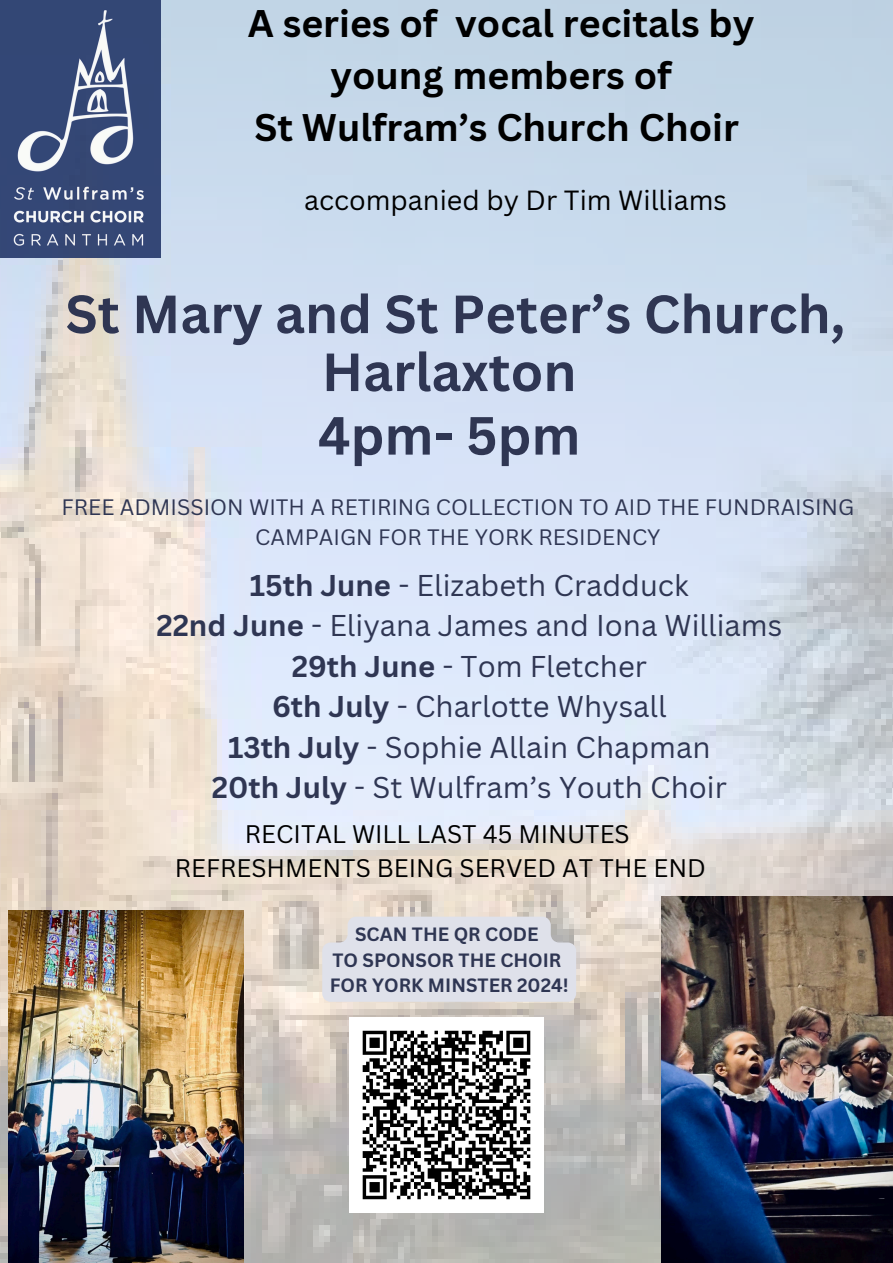
<style>
.page{position:relative;width:893px;height:1263px;background:#fff}
.page>*{position:absolute;margin:0;border:0;box-sizing:border-box;transform-origin:0 0}
.t1{font:700 52.5px/57.9px "Canva Sans";color:#2f3653;text-align:center}
.t2{font:700 37.5px/52.3px "Canva Sans";color:#000;text-align:center}
.t3{font:29.25px/40.5px "Canva Sans";color:#2f3653;text-align:center}
.t4{font:27px "Canva Sans";color:#000}
.t5{font:24.75px/34.3px "Canva Sans";color:#000;text-align:center}
.t6{font:21.75px/30.4px "Canva Sans";color:#2f3653;text-align:center}
.t7{font:700 18.75px "Canva Sans";color:#2f3653}
.s1{font-weight:700}
</style>
<div class="page">
<img style="left:0;top:0;width:893px;height:1263px">
<img style="left:661px;top:896px;width:232px;height:367px">
<img style="left:9px;top:910px;width:234px;height:353px">
<img style="left:0;top:0;width:161px;height:258px">
<img style="left:349px;top:1018px;width:195px;height:194px">
<div style="left:322px;top:917px;width:254px;height:85px;background:#dfe1ea"></div>
<h1 class="t2" style="left:248px;top:-4px;width:508px">A series of vocal recitals by young members of<br>St Wulfram’s Church Choir</h1>
<p class="t4" style="left:304px;top:181px;width:424px">accompanied by Dr Tim Williams</p>
<h3 class="t1" style="left:65px;top:284px;width:781px">St Mary and St Peter’s Church,<br>Harlaxton</h3>
<h3 class="t1" style="left:318px;top:405px;width:264px">4pm- 5pm</h3>
<h4 class="t6" style="left:62px;top:491px;width:794px">FREE ADMISSION WITH A RETIRING COLLECTION TO AID THE FUNDRAISING<br>CAMPAIGN FOR THE YORK RESIDENCY</h4>
<h5 class="t3" style="left:156px;top:564px;width:627px"><span class="s1">15th June</span> - Elizabeth Cradduck<br><span class="s1">22nd June</span> - Eliyana James and Iona Williams<br><span class="s1">29th June</span> - Tom Fletcher<br><span class="s1">6th July</span> - Charlotte Whysall<br><span class="s1">13th July</span> - Sophie Allain Chapman<br><span class="s1">20th July</span> - St Wulfram’s Youth Choir</h5>
<p class="t5" style="left:175px;top:816px;width:532px">RECITAL WILL LAST 45 MINUTES<br>REFRESHMENTS BEING SERVED AT THE END</p>
<p class="t7" style="left:355px;top:920px;width:185px">SCAN THE QR CODE</p>
<p class="t7" style="left:332px;top:946px;width:230px">TO SPONSOR THE CHOIR</p>
<p class="t7" style="left:330px;top:972px;width:240px">FOR YORK MINSTER 2024!</p>
</div>
